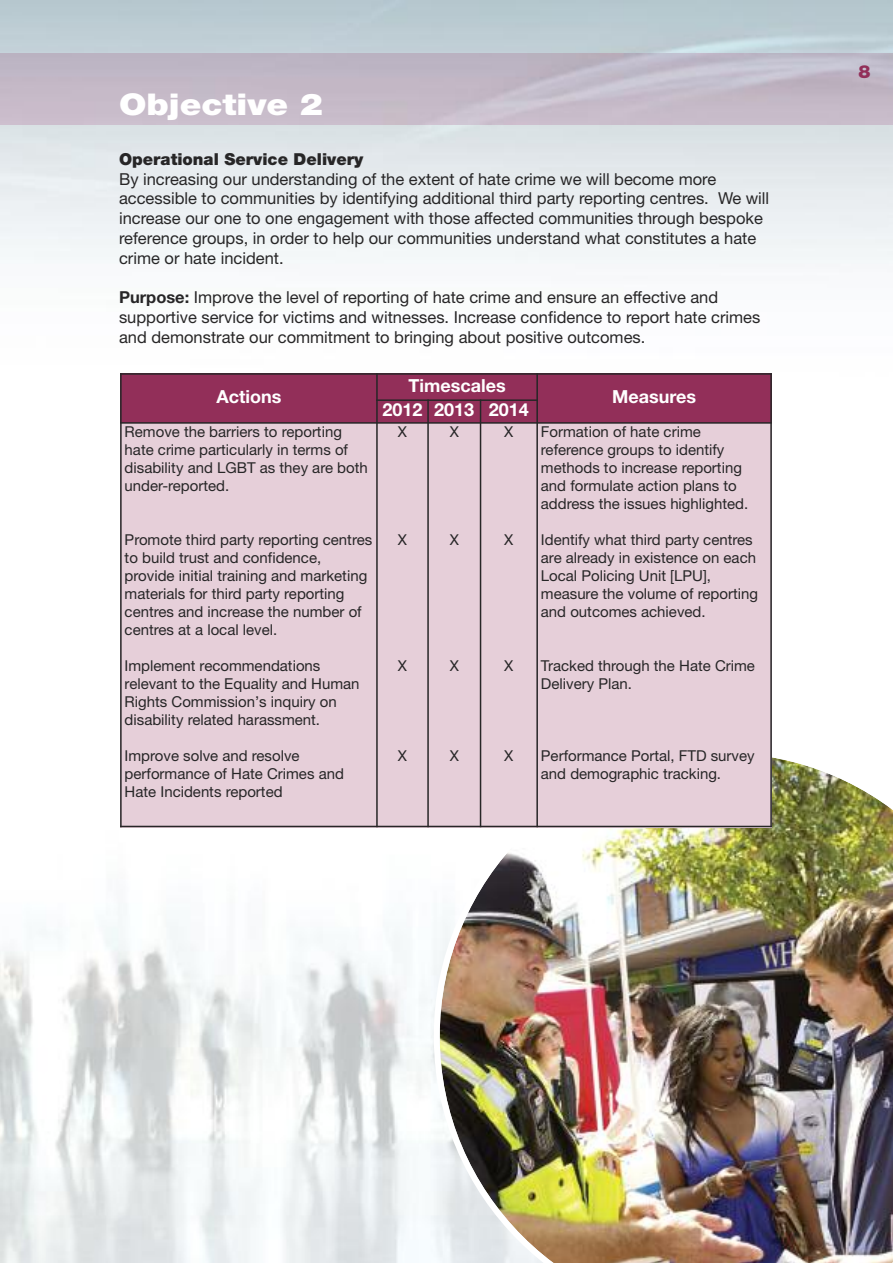
<style>
.page{position:relative;width:893px;height:1263px;background:#fff}
.page>*{position:absolute;margin:0;border:0;box-sizing:border-box;transform-origin:0 0}
.t1{font:900 30px "Helvetica Neue LT";color:#fff;scale:1.15 1}
.t2{font:700 18px "Helvetica Neue LT";color:#fff}
.t3{font:900 18px "Helvetica Neue LT";color:#922f59}
.t4{font:16.5px/19.8px "Helvetica Neue LT";color:#272627}
.t5{font:900 16.5px "Helvetica Neue LT";color:#272627}
.t6{font:15px/18px "Helvetica Neue LT";color:#272627}
.s1{font-weight:700}
</style>
<div class="page">
<img style="left:0;top:827px;width:434px;height:436px">
<img style="left:434px;top:757px;width:459px;height:506px">
<div style="left:120px;top:373px;width:257px;height:50px;background:#922f59"></div>
<div style="left:377px;top:373px;width:160px;height:27px;background:#922f59"></div>
<div style="left:537px;top:373px;width:235px;height:50px;background:#922f59"></div>
<div style="left:377px;top:400px;width:51px;height:23px;background:#922f59"></div>
<div style="left:428px;top:400px;width:53px;height:23px;background:#922f59"></div>
<div style="left:481px;top:400px;width:56px;height:23px;background:#922f59"></div>
<div style="left:120px;top:423px;width:257px;height:404px;background:#e6cfd9"></div>
<div style="left:377px;top:423px;width:51px;height:404px;background:#e6cfd9"></div>
<div style="left:428px;top:423px;width:53px;height:404px;background:#e6cfd9"></div>
<div style="left:481px;top:423px;width:56px;height:404px;background:#e6cfd9"></div>
<div style="left:537px;top:423px;width:235px;height:404px;background:#e6cfd9"></div>
<hr style="left:120px;top:373px;width:2px;height:454px;background:#272627">
<hr style="left:376px;top:373px;width:2px;height:454px;background:#272627">
<hr style="left:427px;top:399px;width:2px;height:428px;background:#272627">
<hr style="left:480px;top:399px;width:1px;height:428px;background:#272627">
<hr style="left:536px;top:373px;width:2px;height:454px;background:#272627">
<hr style="left:770px;top:373px;width:2px;height:454px;background:#272627">
<hr style="left:120px;top:373px;width:652px;height:2px;background:#272627">
<hr style="left:376px;top:399px;width:162px;height:2px;background:#272627">
<hr style="left:120px;top:422px;width:652px;height:2px;background:#272627">
<hr style="left:120px;top:826px;width:652px;height:1px;background:#272627">
<h1 class="t1" style="left:119px;top:94px;width:179px">Objective 2</h1>
<p class="t5" style="left:119px;top:153px;width:246px">Operational Service Delivery</p>
<p class="t4" style="left:119px;top:170px;width:652px">By increasing our understanding of the extent of hate crime we will become more accessible to communities by identifying additional third party reporting centres. We will increase our one to one engagement with those affected communities through bespoke reference groups, in order to help our communities understand what constitutes a hate crime or hate incident.</p>
<p class="t4" style="left:119px;top:289px;width:643px"><span class="s1">Purpose:</span> Improve the level of reporting of hate crime and ensure an effective and supportive service for victims and witnesses. Increase confidence to report hate crimes and demonstrate our commitment to bringing about positive outcomes.</p>
<p class="t2" style="left:216px;top:390px;width:66px">Actions</p>
<p class="t6" style="left:125px;top:424px;width:245px">Remove the barriers to reporting hate crime particularly in terms of disability and LGBT as they are both under-reported.</p>
<p class="t2" style="left:408px;top:379px;width:99px">Timescales</p>
<p class="t2" style="left:382px;top:403px;width:148px">2012 2013 2014</p>
<p class="t6" style="left:398px;top:424px;width:11px">X</p>
<p class="t6" style="left:450px;top:424px;width:11px">X</p>
<p class="t6" style="left:504px;top:424px;width:11px">X</p>
<p class="t6" style="left:125px;top:532px;width:249px">Promote third party reporting centres to build trust and confidence, provide initial training and marketing materials for third party reporting centres and increase the number of centres at a local level.</p>
<p class="t6" style="left:125px;top:658px;width:236px">Implement recommendations relevant to the Equality and Human<br>Rights Commission’s inquiry on disability related harassment.</p>
<p class="t6" style="left:125px;top:748px;width:221px">Improve solve and resolve performance of Hate Crimes and<br>Hate Incidents reported</p>
<p class="t6" style="left:398px;top:532px;width:11px">X</p>
<p class="t6" style="left:398px;top:658px;width:11px">X</p>
<p class="t6" style="left:398px;top:748px;width:11px">X</p>
<p class="t6" style="left:450px;top:532px;width:11px">X</p>
<p class="t6" style="left:450px;top:658px;width:11px">X</p>
<p class="t6" style="left:450px;top:748px;width:11px">X</p>
<p class="t6" style="left:504px;top:532px;width:11px">X</p>
<p class="t6" style="left:504px;top:658px;width:11px">X</p>
<p class="t6" style="left:504px;top:748px;width:11px">X</p>
<p class="t2" style="left:612px;top:390px;width:85px">Measures</p>
<p class="t6" style="left:541px;top:424px;width:209px">Formation of hate crime reference groups to identify methods to increase reporting and formulate action plans to address the issues highlighted.</p>
<p class="t6" style="left:541px;top:532px;width:219px">Identify what third party centres are already in existence on each<br>Local Policing Unit [LPU], measure the volume of reporting and outcomes achieved.</p>
<p class="t6" style="left:541px;top:658px;width:216px">Tracked through the Hate Crime<br>Delivery Plan.</p>
<p class="t6" style="left:541px;top:748px;width:215px">Performance Portal, FTD survey and demographic tracking.</p>
<p class="t3" style="left:858px;top:65px;width:14px">8</p>
</div>
